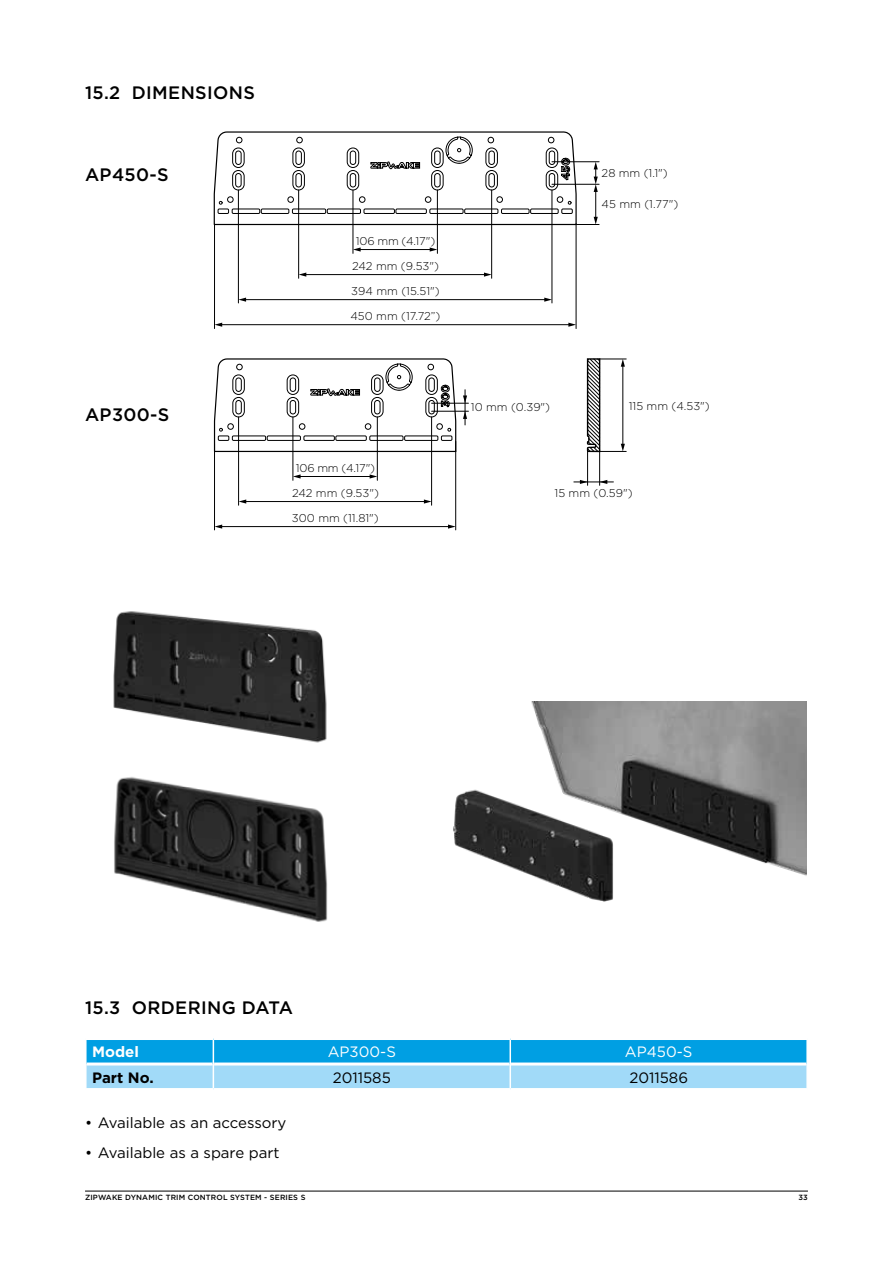
<style>
.page{position:relative;width:893px;height:1263px;background:#fff}
.page>*{position:absolute;margin:0;border:0;box-sizing:border-box;transform-origin:0 0}
.t1{font:500 18px "Gotham";letter-spacing:.02em;color:#000}
.t2{font:15px "Gotham";color:#000}
.t3{font:15px "Gotham";color:#fff}
.t4{font:700 15px "Gotham";color:#000}
.t5{font:700 15px "Gotham";color:#fff}
.t6{font:300 11.4px/25px "Gotham";color:#000;text-align:center}
.t7{font:500 7.5px "Gotham";letter-spacing:.02em;color:#000}
</style>
<div class="page">
<hr style="left:85px;top:1191px;width:723px;height:1px;background:#000">
<img style="left:114px;top:828px;width:214px;height:94px">
<svg style="left:86px;top:1038px;width:720px;height:51px;background:#65c4ef"></svg>
<hr style="left:509px;top:1040px;width:2px;height:24px;background:#fff">
<hr style="left:509px;top:1064px;width:2px;height:24px;background:#fff">
<hr style="left:558px;top:224px;width:41px;height:1px;background:#000">
<hr style="left:552px;top:184px;width:47px;height:1px;background:#000">
<hr style="left:552px;top:161px;width:47px;height:1px;background:#000">
<svg style="left:594px;top:162px;width:4px;height:62px"></svg>
<hr style="left:587px;top:450px;width:1px;height:35px;background:#000">
<hr style="left:599px;top:450px;width:1px;height:35px;background:#000">
<hr style="left:574px;top:482px;width:39px;height:1px;background:#000">
<svg style="left:600px;top:480px;width:7px;height:4px"></svg>
<svg style="left:580px;top:480px;width:8px;height:4px"></svg>
<hr style="left:293px;top:417px;width:1px;height:63px;background:#000">
<hr style="left:377px;top:417px;width:1px;height:63px;background:#000">
<hr style="left:431px;top:417px;width:1px;height:88px;background:#000">
<hr style="left:455px;top:441px;width:1px;height:89px;background:#000">
<hr style="left:238px;top:417px;width:1px;height:88px;background:#000">
<hr style="left:214px;top:444px;width:1px;height:86px;background:#000">
<hr style="left:299px;top:476px;width:72px;height:1px;background:#000">
<svg style="left:370px;top:474px;width:7px;height:4px"></svg>
<svg style="left:293px;top:474px;width:8px;height:4px"></svg>
<hr style="left:245px;top:501px;width:180px;height:1px;background:#000">
<svg style="left:424px;top:499px;width:8px;height:5px"></svg>
<svg style="left:239px;top:499px;width:7px;height:5px"></svg>
<svg style="left:586px;top:358px;width:40px;height:95px"></svg>
<svg style="left:214px;top:131px;width:363px;height:322px"></svg>
<img style="left:113px;top:524px;width:339px;height:304px">
<img style="left:425px;top:701px;width:382px;height:201px">
<h1 class="t1" style="left:85px;top:81px;width:171px">15.2 DIMENSIONS</h1>
<h1 class="t1" style="left:85px;top:163px;width:85px">AP450-S</h1>
<h1 class="t1" style="left:85px;top:403px;width:86px">AP300-S</h1>
<p class="t6" style="left:352px;top:228px;width:88px">106 mm (4.17")<br>242 mm (9.53")</p>
<p class="t6" style="left:350px;top:278px;width:92px;text-align:left">394 mm (15.51")<br>450 mm (17.72”)</p>
<p class="t6" style="left:602px;top:161px;width:68px">28 mm (1.1")</p>
<p class="t6" style="left:602px;top:191px;width:78px">45 mm (1.77")</p>
<p class="t6" style="left:292px;top:455px;width:89px">106 mm (4.17")<br>242 mm (9.53")<br>300 mm (11.81")</p>
<p class="t6" style="left:471px;top:394px;width:81px">10 mm (0.39")</p>
<p class="t6" style="left:629px;top:393px;width:83px">115 mm (4.53")</p>
<p class="t6" style="left:555px;top:480px;width:79px">15 mm (0.59")</p>
<h1 class="t1" style="left:85px;top:996px;width:210px">15.3 ORDERING DATA</h1>
<h2 class="t5" style="left:92px;top:1042px;width:48px">Model</h2>
<h2 class="t3" style="left:328px;top:1042px;width:70px">AP300-S</h2>
<h2 class="t3" style="left:625px;top:1042px;width:69px">AP450-S</h2>
<h2 class="t4" style="left:92px;top:1067px;width:63px">Part No.</h2>
<h2 class="t2" style="left:333px;top:1068px;width:60px">2011585</h2>
<h2 class="t2" style="left:629px;top:1068px;width:60px">2011586</h2>
<h2 class="t2" style="left:85px;top:1113px;width:203px">• Available as an accessory</h2>
<h2 class="t2" style="left:85px;top:1143px;width:196px">• Available as a spare part</h2>
<p class="t7" style="left:85px;top:1193px;width:222px">ZIPWAKE DYNAMIC TRIM CONTROL SYSTEM - SERIES S</p>
<p class="t7" style="left:798px;top:1193px;width:11px">33</p>
</div>
